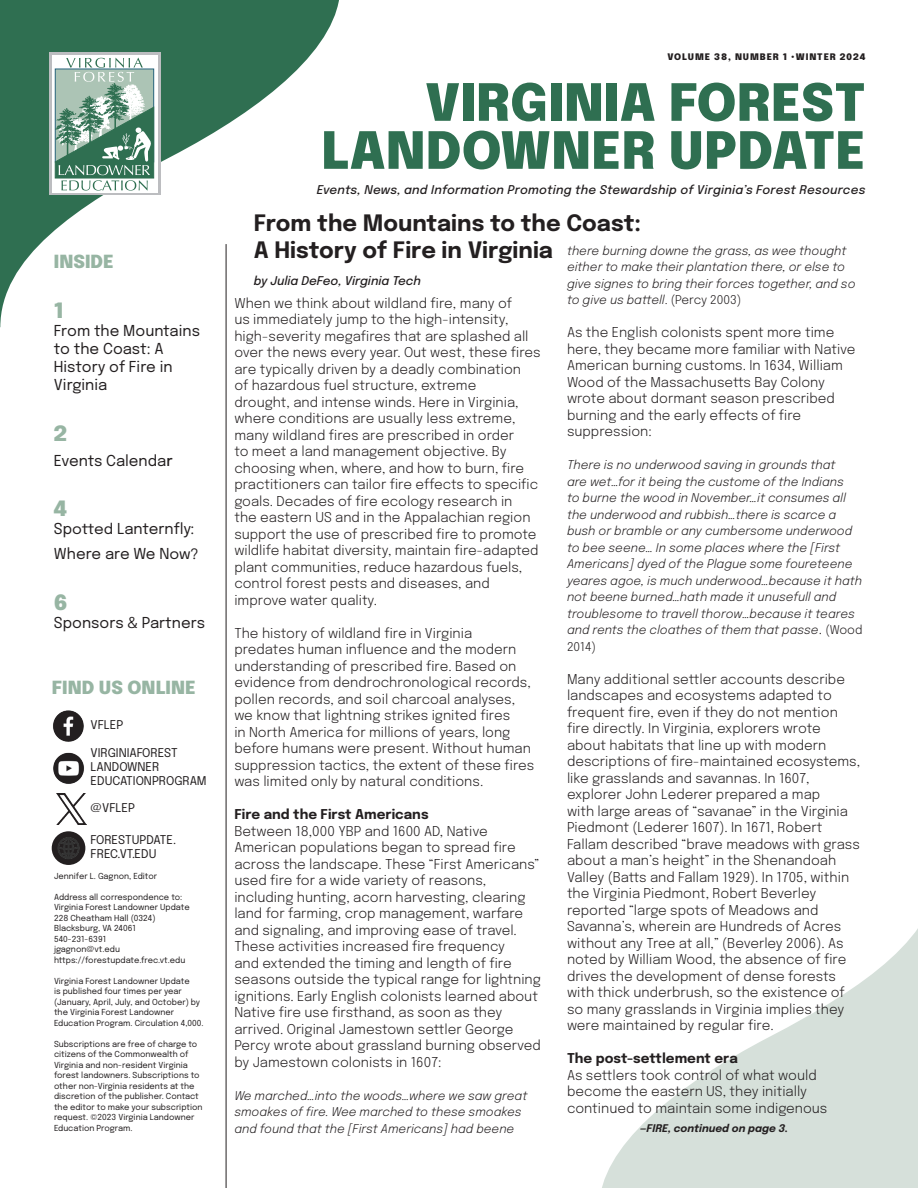
<style>
.page{position:relative;width:918px;height:1188px;background:#fff}
.page>*{position:absolute;margin:0;border:0;box-sizing:border-box;transform-origin:0 0}
.t1{font:900 51px "Epilogue";letter-spacing:.005em;color:#2f6f51}
.Headline_1_Style{font:700 22.5px "Epilogue";color:#231f20}
.t2{font:900 21px "Epilogue";color:#97b5a3}
.t3{font:900 18px "Epilogue";color:#97b5a3}
.t4{font:15px/18px "Epilogue";color:#231f20}
.t5{font:300 13.5px/16.5px "Epilogue";color:#231f20}
.t6{font:700 13.5px "Epilogue";color:#231f20}
.t7{font:italic 300 12px/16.5px "Epilogue";color:#231f20}
.t8{font:italic 500 12px "Epilogue";letter-spacing:.02em;color:#231f20}
.t9{font:12px/14.4px "Epilogue";color:#231f20}
.t10{font:italic 500 12px "Epilogue";color:#231f20}
.t11{font:italic 700 10.5px "Epilogue";color:#231f20}
.t12{font:900 9px "Epilogue";letter-spacing:.1em;color:#231f20}
.t13{font:8.25px/10.5px "Epilogue";color:#231f20}
.s1{font-weight:500}
.s2{font-size:14.4px}
.s3{font-style:normal}
.s4{font-style:normal;font-size:13.5px}
</style>
<div class="page">
<svg style="left:0;top:0;width:339px;height:327px"></svg>
<svg style="left:602px;top:928px;width:316px;height:260px;fill:#d6e0da"></svg>
<div style="left:49px;top:52px;width:111px;height:143px;background:#bcbdc0"></div>
<svg style="left:52px;top:55px;width:106px;height:137px"></svg>
<svg style="left:55px;top:58px;width:99px;height:133px"></svg>
<img style="left:53px;top:710px;width:31px;height:32px">
<img style="left:53px;top:752px;width:31px;height:32px">
<img style="left:57px;top:794px;width:29px;height:30px">
<hr style="left:226px;top:244px;width:1px;height:944px;background:#231f20">
<div style="left:52px;top:831px;width:33px;height:34px;background:#231f20;border-radius:50%"></div>
<svg style="left:58px;top:837px;width:21px;height:22px"></svg>
<p class="t3" style="left:54px;top:249px;width:61px">INSIDE</p>
<p class="t2" style="left:54px;top:296px;width:12px">1</p>
<p class="t4" style="left:54px;top:321px;width:148px">From the Mountains to the Coast: A</p>
<p class="t4" style="left:54px;top:357px;width:120px">History of Fire in<br>Virginia</p>
<p class="t2" style="left:54px;top:418px;width:15px">2</p>
<p class="t4" style="left:54px;top:451px;width:120px">Events Calenda<span class="s1">r</span></p>
<p class="t2" style="left:54px;top:494px;width:15px">4</p>
<p class="t4" style="left:54px;top:515px;width:146px;line-height:25.2px">Sp<span class="s2">otted</span> Lanternfly:<br>Where are We N<span class="s2">ow?</span></p>
<p class="t2" style="left:54px;top:587px;width:15px">6</p>
<p class="t4" style="left:54px;top:613px;width:153px">Sponsors &amp; Partners</p>
<p class="t3" style="left:52px;top:675px;width:145px">FIND US ONLINE</p>
<p class="t9" style="left:91px;top:717px;width:34px">VFLEP</p>
<p class="t9" style="left:91px;top:744px;width:89px">VIRGINIAFOREST<br>LANDOWNER</p>
<p class="t9" style="left:91px;top:773px;width:118px">EDUCATIONPROGRAM</p>
<p class="t9" style="left:91px;top:800px;width:46px">@VFLEP</p>
<p class="t9" style="left:91px;top:832px;width:87px">FORESTUPDATE.</p>
<p class="t9" style="left:91px;top:846px;width:67px">FREC.VT.EDU</p>
<p class="t13" style="left:54px;top:870px;width:105px">Jennifer L. Gagnon, Editor</p>
<p class="t13" style="left:54px;top:891px;width:130px">Address all correspondence to:</p>
<p class="t13" style="left:54px;top:902px;width:137px">Virginia Forest Landowner Update</p>
<p class="t13" style="left:54px;top:912px;width:103px">228 Cheatham Hall (0324)</p>
<p class="t13" style="left:54px;top:923px;width:83px">Blacksburg, VA 24061</p>
<p class="t13" style="left:54px;top:933px;width:54px">540-231-6391</p>
<p class="t13" style="left:54px;top:944px;width:68px">jgagnon@vt.edu</p>
<p class="t13" style="left:54px;top:954px;width:133px">https://forestupdate.frec.vt.edu</p>
<p class="t13" style="left:54px;top:975px;width:151px">Virginia Forest Landowner Update<br>is published four times per year (January, April, July, and October) by the Virginia Forest Landowner Education Program. Circulation 4,000.</p>
<p class="t13" style="left:54px;top:1038px;width:150px">Subscriptions are free of charge to citizens of the Commonwealth of Virginia and non-resident Virginia forest landowners. Subscriptions to other non-Virginia residents at the discretion of the publisher. Contact the editor to make your subscription request. ©2023 Virginia Landowner Education Program.</p>
<p class="t12" style="left:668px;top:50px;width:200px">VOLUME 38, NUMBER 1 •WINTER 2024</p>
<p class="t1" style="left:425px;top:66px;width:442px">VIRGINIA FOREST</p>
<p class="t1" style="left:321px;top:114px;width:546px">LANDOWNER UPDATE</p>
<p class="t8" style="left:317px;top:181px;width:550px">Events, News, and Information Promoting the Stewardship of Virginia’s Forest Resources</p>
<p class="Headline_1_Style" style="left:254px;top:207px;width:389px">From the Mountains to the Coast:</p>
<p class="Headline_1_Style" style="left:254px;top:234px;width:301px">A History of Fire in Virginia</p>
<p class="t10" style="left:254px;top:273px;width:169px">by Julia DeFeo, Virginia Tech</p>
<p class="t7" style="left:567px;top:242px;width:290px">there burning downe the grass, as wee thought either to make their plantation there, or else to give signes to bring their forces together, and so to give us battell<span class="s3">. (Percy 2003)</span></p>
<p class="t5" style="left:567px;top:323px;width:290px">As the English colonists spent more time here, they became more familiar with Native American burning customs. In 1634, William Wood of the Massachusetts Bay Colony wrote about dormant season prescribed burning and the early effects of fire suppression:</p>
<p class="t7" style="left:567px;top:456px;width:297px">There is no underwood saving in grounds that<br>are wet…for it being the custome of the Indians<br>to burne the wood in November…it consumes all the underwood and rubbish…there is scarce a bush or bramble or any cumbersome underwood to bee seene… In some places where the [First Americans] dyed of the Plague some foureteene yeares agoe, is much underwood…because it hath not beene burned…hath made it unusefull and troublesome to travell thorow…because it teares and rents the cloathes of them that passe<span class="s4">.</span> <span class="s3">(Wood 2014)</span></p>
<p class="t5" style="left:567px;top:670px;width:295px">Many additional settler accounts describe landscapes and ecosystems adapted to frequent fire, even if they do not mention fire directly. In Virginia, explorers wrote about habitats that line up with modern descriptions of fire-maintained ecosystems, like grasslands and savannas. In 1607, explorer John Lederer prepared a map<br>with large areas of “savanae” in the Virginia Piedmont (Lederer 1607). In 1671, Robert Fallam described “brave meadows with grass about a man’s height” in the Shenandoah Valley (Batts and Fallam 1929). In 1705, within the Virginia Piedmont, Robert Beverley reported “large spots of Meadows and Savanna’s, wherein are Hundreds of Acres without any Tree at all,” (Beverley 2006). As noted by William Wood, the absence of fire drives the development of dense forests with thick underbrush, so the existence of so many grasslands in Virginia implies they were maintained by regular fire.</p>
<p class="t6" style="left:567px;top:1049px;width:172px">The post-settlement era</p>
<p class="t5" style="left:567px;top:1066px;width:262px">As settlers took control of what would become the eastern US, they initially continued to maintain some indigenous</p>
<p class="t5" style="left:234px;top:294px;width:308px">When we think about wildland fire, many of<br>us immediately jump to the high-intensity, high-severity megafires that are splashed all over the news every year. Out west, these fires are typically driven by a deadly combination<br>of hazardous fuel structure, extreme<br>drought, and intense winds. Here in Virginia, where conditions are usually less extreme, many wildland fires are prescribed in order<br>to meet a land management objective. By choosing when, where, and how to burn, fire practitioners can tailor fire effects to specific goals. Decades of fire ecology research in<br>the eastern US and in the Appalachian region support the use of prescribed fire to promote wildlife habitat diversity, maintain fire-adapted plant communities, reduce hazardous fuels, control forest pests and diseases, and improve water quality.</p>
<p class="t5" style="left:234px;top:624px;width:302px">The history of wildland fire in Virginia predates human influence and the modern understanding of prescribed fire. Based on evidence from dendrochronological records, pollen records, and soil charcoal analyses, we know that lightning strikes ignited fires<br>in North America for millions of years, long before humans were present. Without human suppression tactics, the extent of these fires was limited only by natural conditions.</p>
<p class="t6" style="left:234px;top:805px;width:196px">Fire and the First Americans</p>
<p class="t5" style="left:234px;top:822px;width:308px">Between 18,000 YBP and 1600 AD, Native American populations began to spread fire across the landscape. These “First Americans” used fire for a wide variety of reasons, including hunting, acorn harvesting, clearing land for farming, crop management, warfare and signaling, and improving ease of travel.<br>These activities increased fire frequency<br>and extended the timing and length of fire seasons outside the typical range for lightning ignitions. Early English colonists learned about Native fire use firsthand, as soon as they arrived. Original Jamestown settler George Percy wrote about grassland burning observed by Jamestown colonists in 1607:</p>
<p class="t7" style="left:234px;top:1086px;width:294px">We marched…into the woods…where we saw great smoakes of fire. Wee marched to these smoakes and found that the [First Americans] had beene</p>
<p class="t11" style="left:640px;top:1121px;width:149px">—FIRE, continued on page 3.</p>
</div>
